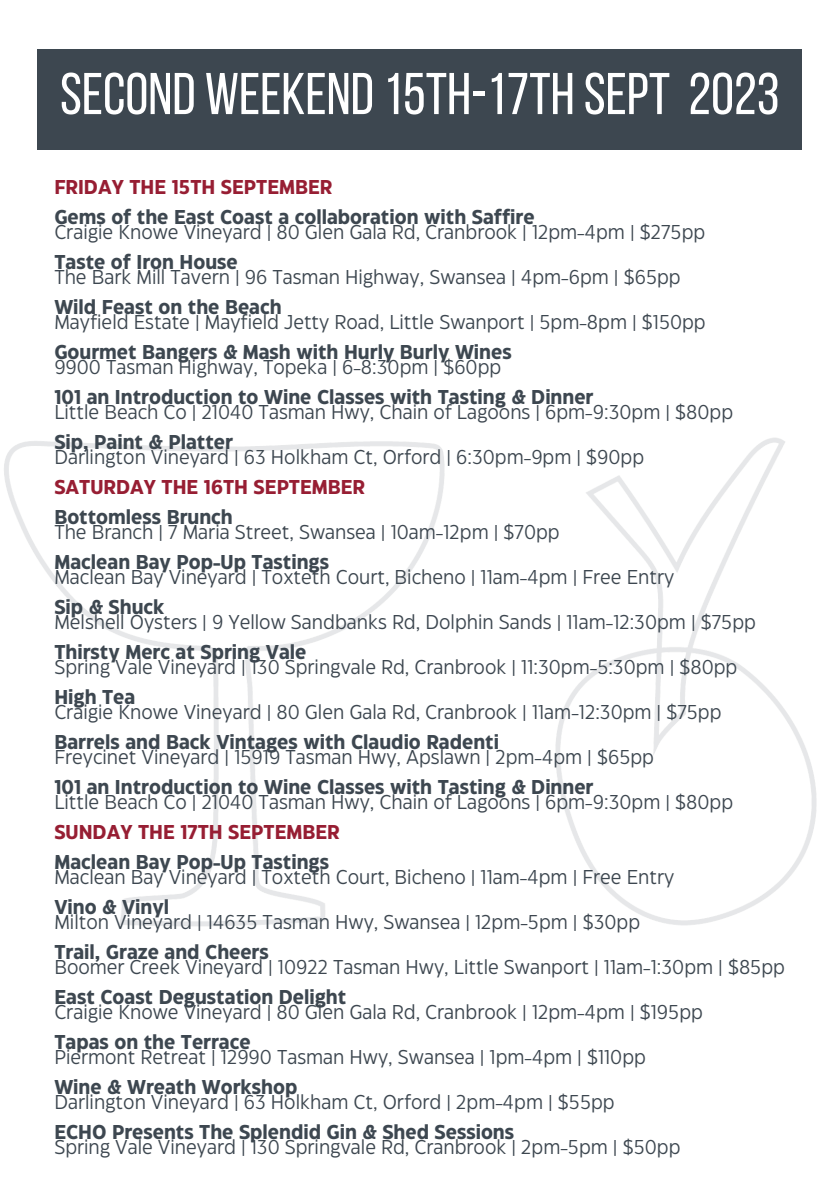
<style>
.page{position:relative;width:839px;height:1191px;background:#fff}
.page>*{position:absolute;margin:0;border:0;box-sizing:border-box;transform-origin:0 0}
.t1{font:58.8px "Bebas Neue";color:#fff}
.t2{font:20px "Eastman Grotesque";color:#3d4750}
.t3{font:700 20px "Eastman Grotesque";color:#3d4750}
.t4{font:700 20px "Eastman Grotesque";color:#971e33}
</style>
<div class="page">
<div style="left:37px;top:49px;width:765px;height:101px;background:#3d4750"></div>
<img style="left:4px;top:438px;width:813px;height:488px">
<p class="t1" style="left:60px;top:70px;width:721px">SECOND WEEKEND15TH-17TH SEPT 2023</p>
<p class="t4" style="left:54px;top:179px;width:279px">FRIDAY THE 15TH SEPTEMBER</p>
<p class="t3" style="left:54px;top:209px;width:481px">Gems of the East Coast a collaboration with Saffire</p>
<p class="t2" style="left:54px;top:224px;width:652px">Craigie Knowe Vineyard | 80 Glen Gala Rd, Cranbrook | 12pm-4pm | $275pp</p>
<p class="t3" style="left:54px;top:254px;width:185px">Taste of Iron House</p>
<p class="t2" style="left:54px;top:269px;width:627px">The Bark Mill Tavern | 96 Tasman Highway, Swansea | 4pm-6pm | $65pp</p>
<p class="t3" style="left:54px;top:299px;width:229px">Wild Feast on the Beach</p>
<p class="t2" style="left:54px;top:314px;width:653px">Mayfield Estate | Mayfield Jetty Road, Little Swanport | 5pm-8pm | $150pp</p>
<p class="t3" style="left:54px;top:344px;width:459px">Gourmet Bangers &amp; Mash with Hurly Burly Wines</p>
<p class="t2" style="left:54px;top:359px;width:448px">9900 Tasman Highway, Topeka | 6-8:30pm | $60pp</p>
<p class="t3" style="left:54px;top:389px;width:540px">101 an Introduction to Wine Classes with Tasting &amp; Dinner</p>
<p class="t2" style="left:54px;top:404px;width:680px">Little Beach Co | 21040 Tasman Hwy, Chain of Lagoons | 6pm-9:30pm | $80pp</p>
<p class="t3" style="left:54px;top:434px;width:180px">Sip, Paint &amp; Platter</p>
<p class="t2" style="left:54px;top:449px;width:591px">Darlington Vineyard | 63 Holkham Ct, Orford | 6:30pm-9pm | $90pp</p>
<p class="t4" style="left:54px;top:479px;width:312px">SATURDAY THE 16TH SEPTEMBER</p>
<p class="t3" style="left:54px;top:509px;width:180px">Bottomless Brunch</p>
<p class="t2" style="left:54px;top:524px;width:506px">The Branch | 7 Maria Street, Swansea | 10am-12pm | $70pp</p>
<p class="t3" style="left:54px;top:554px;width:276px">Maclean Bay Pop-Up Tastings</p>
<p class="t2" style="left:54px;top:569px;width:621px">Maclean Bay Vineyard | Toxteth Court, Bicheno | 11am-4pm | Free Entry</p>
<p class="t3" style="left:54px;top:599px;width:112px">Sip &amp; Shuck</p>
<p class="t2" style="left:54px;top:614px;width:703px">Melshell Oysters | 9 Yellow Sandbanks Rd, Dolphin Sands | 11am-12:30pm | $75pp</p>
<p class="t3" style="left:54px;top:644px;width:253px">Thirsty Merc at Spring Vale</p>
<p class="t2" style="left:54px;top:659px;width:684px">Spring Vale Vineyard | 130 Springvale Rd, Cranbrook | 11:30pm-5:30pm | $80pp</p>
<p class="t3" style="left:54px;top:689px;width:82px">High Tea</p>
<p class="t2" style="left:54px;top:704px;width:668px">Craigie Knowe Vineyard | 80 Glen Gala Rd, Cranbrook | 11am-12:30pm | $75pp</p>
<p class="t3" style="left:54px;top:734px;width:446px">Barrels and Back Vintages with Claudio Radenti</p>
<p class="t2" style="left:54px;top:749px;width:601px">Freycinet Vineyard | 15919 Tasman Hwy, Apslawn | 2pm-4pm | $65pp</p>
<p class="t3" style="left:54px;top:779px;width:540px">101 an Introduction to Wine Classes with Tasting &amp; Dinner</p>
<p class="t2" style="left:54px;top:794px;width:680px">Little Beach Co | 21040 Tasman Hwy, Chain of Lagoons | 6pm-9:30pm | $80pp</p>
<p class="t4" style="left:54px;top:824px;width:287px">SUNDAY THE 17TH SEPTEMBER</p>
<p class="t3" style="left:54px;top:854px;width:276px">Maclean Bay Pop-Up Tastings</p>
<p class="t2" style="left:54px;top:869px;width:621px">Maclean Bay Vineyard | Toxteth Court, Bicheno | 11am-4pm | Free Entry</p>
<p class="t3" style="left:54px;top:899px;width:116px">Vino &amp; Vinyl</p>
<p class="t2" style="left:54px;top:914px;width:587px">Milton Vineyard | 14635 Tasman Hwy, Swansea | 12pm-5pm | $30pp</p>
<p class="t3" style="left:54px;top:944px;width:216px">Trail, Graze and Cheers</p>
<p class="t2" style="left:54px;top:959px;width:732px">Boomer Creek Vineyard | 10922 Tasman Hwy, Little Swanport | 11am-1:30pm | $85pp</p>
<p class="t3" style="left:54px;top:989px;width:293px">East Coast Degustation Delight</p>
<p class="t2" style="left:54px;top:1004px;width:650px">Craigie Knowe Vineyard | 80 Glen Gala Rd, Cranbrook | 12pm-4pm | $195pp</p>
<p class="t3" style="left:54px;top:1034px;width:198px">Tapas on the Terrace</p>
<p class="t2" style="left:54px;top:1049px;width:593px">Piermont Retreat | 12990 Tasman Hwy, Swansea | 1pm-4pm | $110pp</p>
<p class="t3" style="left:54px;top:1079px;width:244px">Wine &amp; Wreath Workshop</p>
<p class="t2" style="left:54px;top:1094px;width:562px">Darlington Vineyard | 63 Holkham Ct, Orford | 2pm-4pm | $55pp</p>
<p class="t3" style="left:54px;top:1124px;width:461px">ECHO Presents The Splendid Gin &amp; Shed Sessions</p>
<p class="t2" style="left:54px;top:1139px;width:627px">Spring Vale Vineyard | 130 Springvale Rd, Cranbrook | 2pm-5pm | $50pp</p>
</div>
